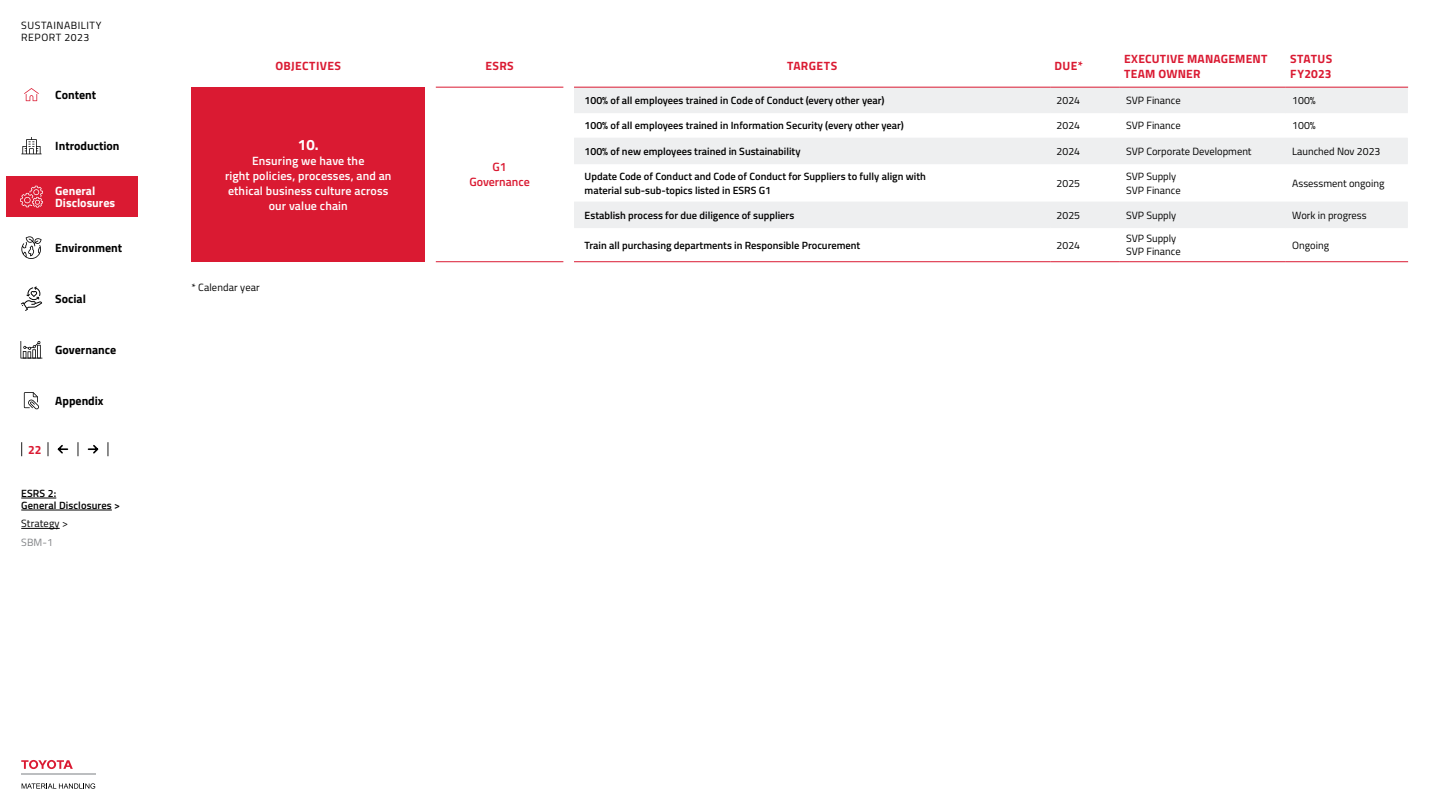
<style>
.page{position:relative;width:1440px;height:810px;background:#fff}
.page>*{position:absolute;margin:0;border:0;box-sizing:border-box;transform-origin:0 0}
.t1{font:700 15px "Titillium";color:#fff}
.t2{font:600 12px/15px "Titillium";letter-spacing:.01em;color:#fff;text-align:center}
.t3{font:700 12px/15px "Titillium";letter-spacing:.02em;color:#da1a32}
.t4{font:700 12px "Titillium";color:#000}
.t5{font:700 12px/12px "Titillium";color:#fff}
.t6{font:600 12px/15px "Titillium";color:#da1a32;text-align:center}
.t7{font:600 10.5px/13.5px "Titillium";color:#000}
.t8{font:10.5px/13.5px "Titillium";color:#000}
.t9{font:10.5px/12px "Titillium";letter-spacing:.05em;color:#000}
.t10{font:10.5px "Titillium";color:#808285}
</style>
<div class="page">
<div style="left:191px;top:87px;width:234px;height:175px;background:#da1a32"></div>
<svg style="left:574px;top:88px;width:834px;height:139px;fill:#eeeff0"></svg>
<svg style="left:574px;top:261px;width:834px;height:1px"></svg>
<hr style="left:436px;top:87px;width:127px;height:1px;background:#da1a32">
<hr style="left:574px;top:87px;width:476px;height:1px;background:#da1a32">
<hr style="left:1050px;top:87px;width:70px;height:1px;background:#da1a32">
<hr style="left:1120px;top:87px;width:166px;height:1px;background:#da1a32">
<hr style="left:1286px;top:87px;width:122px;height:1px;background:#da1a32">
<hr style="left:436px;top:262px;width:127px;height:1px;background:#da1a32">
<hr style="left:574px;top:112px;width:476px;height:1px;background:#eeeff0">
<hr style="left:1050px;top:112px;width:70px;height:1px;background:#eeeff0">
<hr style="left:1120px;top:112px;width:166px;height:1px;background:#eeeff0">
<hr style="left:1286px;top:112px;width:122px;height:1px;background:#eeeff0">
<hr style="left:574px;top:138px;width:476px;height:1px;background:#eeeff0">
<hr style="left:1050px;top:138px;width:70px;height:1px;background:#eeeff0">
<hr style="left:1120px;top:138px;width:166px;height:1px;background:#eeeff0">
<hr style="left:1286px;top:138px;width:122px;height:1px;background:#eeeff0">
<hr style="left:574px;top:164px;width:476px;height:1px;background:#eeeff0">
<hr style="left:1050px;top:164px;width:70px;height:1px;background:#eeeff0">
<hr style="left:1120px;top:164px;width:166px;height:1px;background:#eeeff0">
<hr style="left:1286px;top:164px;width:122px;height:1px;background:#eeeff0">
<hr style="left:574px;top:202px;width:476px;height:1px;background:#eeeff0">
<hr style="left:1050px;top:202px;width:70px;height:1px;background:#eeeff0">
<hr style="left:1120px;top:202px;width:166px;height:1px;background:#eeeff0">
<hr style="left:1286px;top:202px;width:122px;height:1px;background:#eeeff0">
<hr style="left:574px;top:227px;width:476px;height:1px;background:#eeeff0">
<hr style="left:1050px;top:227px;width:70px;height:1px;background:#eeeff0">
<hr style="left:1120px;top:227px;width:166px;height:1px;background:#eeeff0">
<hr style="left:1286px;top:227px;width:122px;height:1px;background:#eeeff0">
<hr style="left:574px;top:262px;width:476px;height:1px;background:#da1a32">
<hr style="left:1050px;top:262px;width:70px;height:1px;background:#da1a32">
<hr style="left:1120px;top:262px;width:166px;height:1px;background:#da1a32">
<hr style="left:1286px;top:262px;width:122px;height:1px;background:#da1a32">
<svg style="left:21px;top:760px;width:52px;height:9px"></svg>
<hr style="left:21px;top:773px;width:75px;height:2px;background:#bcbec0">
<svg style="left:22px;top:783px;width:73px;height:6px"></svg>
<div style="left:6px;top:176px;width:132px;height:41px;background:#da1a32"></div>
<svg style="left:20px;top:186px;width:23px;height:22px"></svg>
<svg style="left:24px;top:88px;width:15px;height:13px"></svg>
<svg style="left:21px;top:236px;width:21px;height:23px"></svg>
<svg style="left:24px;top:392px;width:15px;height:17px"></svg>
<svg style="left:20px;top:341px;width:22px;height:17px"></svg>
<svg style="left:21px;top:286px;width:21px;height:25px"></svg>
<svg style="left:21px;top:442px;width:1px;height:14px"></svg>
<svg style="left:48px;top:442px;width:1px;height:14px"></svg>
<svg style="left:78px;top:442px;width:1px;height:14px"></svg>
<svg style="left:108px;top:442px;width:1px;height:14px"></svg>
<svg style="left:57px;top:445px;width:12px;height:9px"></svg>
<svg style="left:87px;top:445px;width:12px;height:9px"></svg>
<svg style="left:21px;top:137px;width:21px;height:17px"></svg>
<hr style="left:21px;top:498px;width:35px;height:1px;background:#000">
<hr style="left:21px;top:510px;width:91px;height:1px;background:#000">
<hr style="left:21px;top:528px;width:39px;height:1px;background:#000">
<p class="t9" style="left:21px;top:19px;width:82px">SUSTAINABILITY<br>REPORT 2023</p>
<p class="t4" style="left:55px;top:86px;width:42px">Content</p>
<p class="t4" style="left:55px;top:137px;width:66px">Introduction</p>
<p class="t5" style="left:55px;top:184px;width:61px">General<br>Disclosures</p>
<p class="t4" style="left:55px;top:239px;width:68px">Environment</p>
<p class="t4" style="left:55px;top:290px;width:32px">Social</p>
<p class="t4" style="left:55px;top:341px;width:62px">Governance</p>
<p class="t4" style="left:55px;top:392px;width:50px">Appendix</p>
<p class="t3" style="left:28px;top:441px;width:15px">22</p>
<p class="t7" style="left:21px;top:487px;width:100px;line-height:12px">ESRS 2:<br>General Disclosures &gt;</p>
<p class="t8" style="left:21px;top:516px;width:48px">Strategy &gt;</p>
<p class="t10" style="left:21px;top:534px;width:33px">SBM-1</p>
<p class="t3" style="left:275px;top:58px;width:67px">OBJECTIVES</p>
<p class="t3" style="left:485px;top:58px;width:30px">ESRS</p>
<p class="t3" style="left:787px;top:58px;width:52px">TARGETS</p>
<p class="t3" style="left:1055px;top:58px;width:30px">DUE*</p>
<p class="t3" style="left:1124px;top:51px;width:145px">EXECUTIVE MANAGEMENT<br>TEAM OWNER</p>
<p class="t3" style="left:1290px;top:51px;width:44px">STATUS<br>FY2023</p>
<h1 class="t1" style="left:298px;top:133px;width:22px">10.</h1>
<p class="t2" style="left:225px;top:153px;width:168px">Ensuring we have the<br>right policies, processes, and an ethical business culture across our value chain</p>
<p class="t6" style="left:469px;top:159px;width:62px">G1<br>Governance</p>
<p class="t8" style="left:191px;top:280px;width:70px">* Calendar year</p>
<p class="t7" style="left:585px;top:93px;width:301px">100% of all employees trained in Code of Conduct (every other year)</p>
<p class="t8" style="left:1057px;top:93px;width:25px">2024</p>
<p class="t8" style="left:1126px;top:93px;width:56px">SVP Finance</p>
<p class="t8" style="left:1292px;top:93px;width:25px">100%</p>
<p class="t7" style="left:585px;top:118px;width:321px">100% of all employees trained in Information Security (every other year)</p>
<p class="t8" style="left:1057px;top:118px;width:25px">2024</p>
<p class="t8" style="left:1126px;top:118px;width:56px">SVP Finance</p>
<p class="t8" style="left:1292px;top:118px;width:25px">100%</p>
<p class="t7" style="left:585px;top:144px;width:217px">100% of new employees trained in Sustainability</p>
<p class="t8" style="left:1057px;top:144px;width:25px">2024</p>
<p class="t8" style="left:1126px;top:144px;width:127px">SVP Corporate Development</p>
<p class="t8" style="left:1292px;top:144px;width:90px">Launched Nov 2023</p>
<p class="t7" style="left:585px;top:169px;width:343px">Update Code of Conduct and Code of Conduct for Suppliers to fully align with material sub-sub-topics listed in ESRS G1</p>
<p class="t8" style="left:1057px;top:176px;width:25px">2025</p>
<p class="t8" style="left:1126px;top:169px;width:56px">SVP Supply<br>SVP Finance</p>
<p class="t8" style="left:1292px;top:176px;width:94px">Assessment ongoing</p>
<p class="t7" style="left:585px;top:208px;width:211px">Establish process for due diligence of suppliers</p>
<p class="t8" style="left:1057px;top:208px;width:25px">2025</p>
<p class="t8" style="left:1126px;top:208px;width:52px">SVP Supply</p>
<p class="t8" style="left:1292px;top:208px;width:76px">Work in progress</p>
<p class="t7" style="left:585px;top:238px;width:277px">Train all purchasing departments in Responsible Procurement</p>
<p class="t8" style="left:1057px;top:238px;width:25px">2024</p>
<p class="t8" style="left:1126px;top:231px;width:56px">SVP Supply<br>SVP Finance</p>
<p class="t8" style="left:1292px;top:238px;width:38px">Ongoing</p>
</div>
